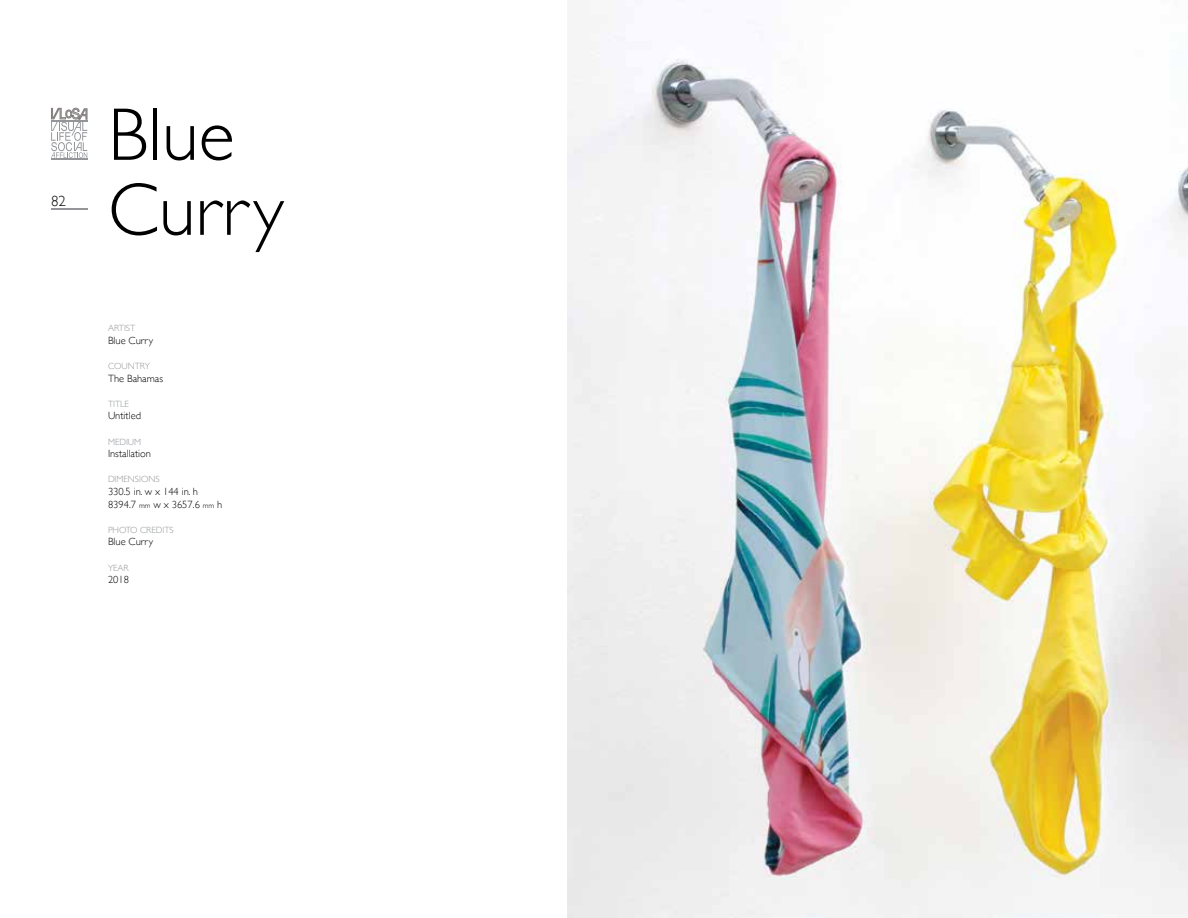
<style>
.page{position:relative;width:1188px;height:918px;background:#fff}
.page>*{position:absolute;margin:0;border:0;box-sizing:border-box;transform-origin:0 0}
.t1{font:300 75px/75px "Gill Sans";color:#000}
.t2{font:300 15px "Gill Sans";color:#000}
.t3{font:300 10.5px/12.6px "Gill Sans";color:#000}
.t4{font:300 9px "Gill Sans";color:#939598}
.s1{font-size:7.5px}
</style>
<div class="page">
<svg style="left:51px;top:108px;width:36px;height:50px"></svg>
<hr style="left:51px;top:120px;width:36px;height:1px;background:#939598">
<hr style="left:51px;top:159px;width:36px;height:1px;background:#939598">
<hr style="left:51px;top:208px;width:36px;height:1px;background:#939598">
<img style="left:567px;top:33px;width:621px;height:885px">
<h2 class="t2" style="left:51px;top:189px;width:16px">82</h2>
<h1 class="t1" style="left:108px;top:94px;width:177px">Blue<br>Curry</h1>
<p class="t4" style="left:108px;top:321px;width:29px">ARTIST</p>
<p class="t3" style="left:108px;top:334px;width:47px">Blue Curry</p>
<p class="t4" style="left:108px;top:359px;width:43px">COUNTRY</p>
<p class="t3" style="left:108px;top:371px;width:57px">The Bahamas</p>
<p class="t4" style="left:108px;top:397px;width:22px">TITLE</p>
<p class="t3" style="left:108px;top:409px;width:35px">Untitled</p>
<p class="t4" style="left:108px;top:435px;width:35px">MEDIUM</p>
<p class="t3" style="left:108px;top:447px;width:45px">Installation</p>
<p class="t4" style="left:108px;top:472px;width:53px">DIMENSIONS</p>
<p class="t3" style="left:108px;top:485px;width:116px">330.5 in. w x 144 in. h<br>8394.7 <span class="s1">mm</span> w x 3657.6 <span class="s1">mm</span> h</p>
<p class="t4" style="left:108px;top:523px;width:67px">PHOTO CREDITS</p>
<p class="t3" style="left:108px;top:535px;width:47px">Blue Curry</p>
<p class="t4" style="left:108px;top:561px;width:22px">YEAR</p>
<p class="t3" style="left:108px;top:573px;width:22px">2018</p>
</div>
